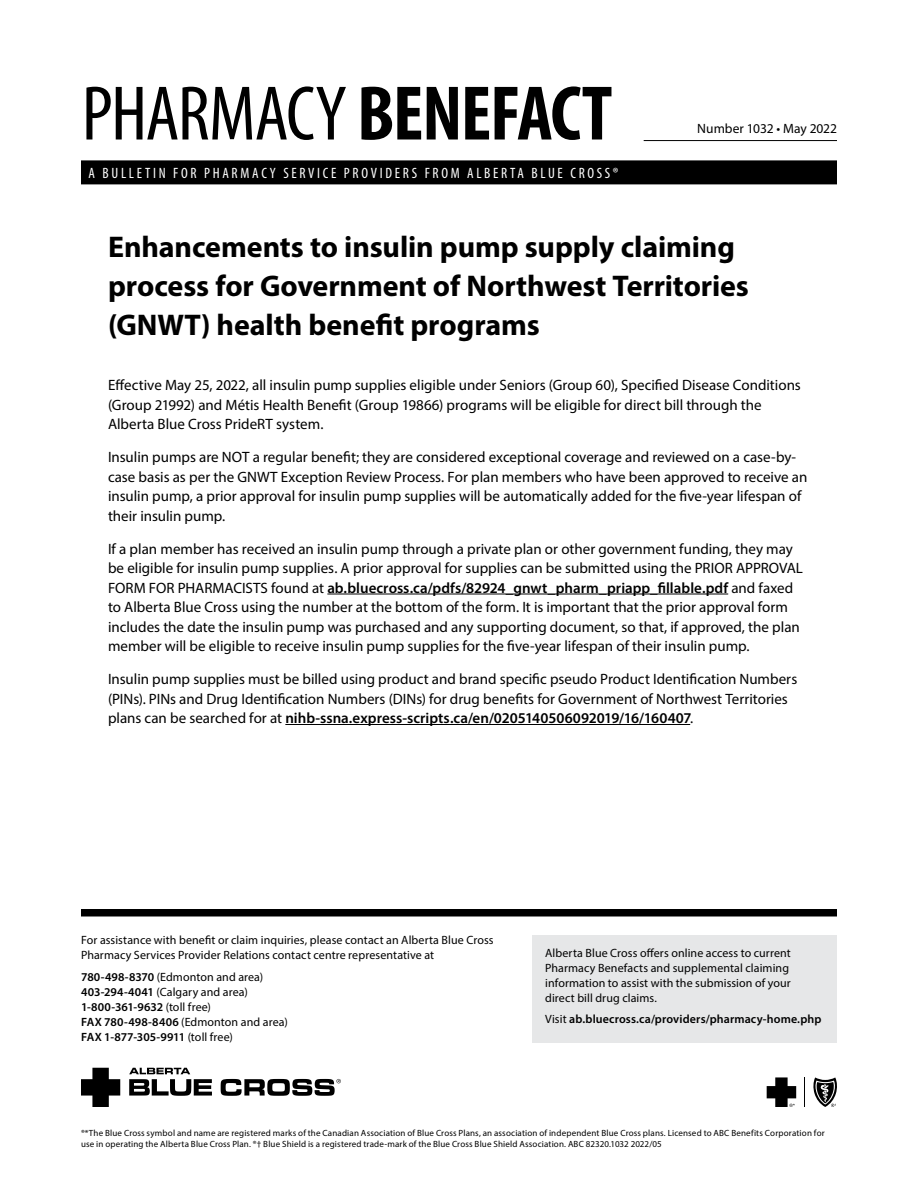
<style>
.page{position:relative;width:918px;height:1188px;background:#fff}
.page>*{position:absolute;margin:0;border:0;box-sizing:border-box;transform-origin:0 0}
.t1{font:condensed 78px "Myriad Pro";letter-spacing:-.02em;color:#000}
.t2{font:700 30px/39px "Myriad Pro";letter-spacing:-.005em;color:#000}
.t3{font:15px/19.5px "Myriad Pro";color:#000}
.t4{font:condensed 15px "Myriad Pro";letter-spacing:.18em;color:#fff}
.t5{font:13.5px "Myriad Pro";color:#000}
.t6{font:12px/15px "Myriad Pro";letter-spacing:.005em;color:#000}
.t7{font:600 12px/15px "Myriad Pro";letter-spacing:.01em;color:#000}
.t8{font:9px/10.8px "Myriad Pro";letter-spacing:.015em;color:#000}
.s1{font-weight:700}
.s2{font-weight:600}
.s3{font-weight:400}
</style>
<div class="page">
<div style="left:81px;top:160px;width:756px;height:24px;background:#000"></div>
<div style="left:532px;top:935px;width:305px;height:108px;background:#e6e7e8"></div>
<div style="left:81px;top:909px;width:756px;height:7px;background:#000"></div>
<svg style="left:813px;top:1077px;width:24px;height:30px"></svg>
<hr style="left:804px;top:1077px;width:1px;height:30px;background:#000">
<svg style="left:767px;top:1077px;width:29px;height:30px"></svg>
<svg style="left:129px;top:1068px;width:83px;height:28px"></svg>
<svg style="left:221px;top:1079px;width:120px;height:17px"></svg>
<svg style="left:81px;top:1068px;width:39px;height:39px"></svg>
<hr style="left:644px;top:140px;width:193px;height:1px;background:#000">
<hr style="left:327px;top:594px;width:401px;height:1px;background:#000">
<hr style="left:285px;top:724px;width:405px;height:1px;background:#000">
<h1 class="t1" style="left:82px;top:67px;width:532px">PHARMACY <span class="s1">BENEFACT</span></h1>
<p class="t4" style="left:89px;top:164px;width:531px">A BULLETIN FOR PHARMACY SERVICE PROVIDERS FROM ALBERTA BLUE CROSS®</p>
<p class="t5" style="left:697px;top:121px;width:141px">Number 1032 • May 2022</p>
<h2 class="t2" style="left:108px;top:226px;width:643px">Enhancements to insulin pump supply claiming process for Government of Northwest Territories (GNWT) health benefit programs</h2>
<p class="t3" style="left:108px;top:375px;width:694px">Effective May 25, 2022, all insulin pump supplies eligible under Seniors (Group 60), Specified Disease Conditions (Group 21992) and Métis Health Benefit (Group 19866) programs will be eligible for direct bill through the<br>Alberta Blue Cross PrideRT system.</p>
<p class="t3" style="left:108px;top:447px;width:701px">Insulin pumps are NOT a regular benefit; they are considered exceptional coverage and reviewed on a case-by&shy;case basis as per the GNWT Exception Review Process. For plan members who have been approved to receive an insulin pump, a prior approval for insulin pump supplies will be automatically added for the five-year lifespan of their insulin pump.</p>
<p class="t3" style="left:108px;top:538px;width:696px">If a plan member has received an insulin pump through a private plan or other government funding, they may be eligible for insulin pump supplies. A prior approval for supplies can be submitted using the PRIOR APPROVAL FORM FOR PHARMACISTS found at <span class="s2">ab.bluecross.ca/pdfs/82924_gnwt_pharm_priapp_fillable.pdf</span> and faxed to Alberta Blue Cross using the number at the bottom of the form. It is important that the prior approval form includes the date the insulin pump was purchased and any supporting document, so that, if approved, the plan member will be eligible to receive insulin pump supplies for the five-year lifespan of their insulin pump.</p>
<p class="t3" style="left:108px;top:669px;width:691px">Insulin pump supplies must be billed using product and brand specific pseudo Product Identification Numbers (PINs). PINs and Drug Identification Numbers (DINs) for drug benefits for Government of Northwest Territories plans can be searched for at <span class="s2">nihb-ssna.express-scripts.ca/en/0205140506092019/16/160407</span>.</p>
<p class="t6" style="left:81px;top:932px;width:414px">For assistance with benefit or claim inquiries, please contact an Alberta Blue Cross<br>Pharmacy Services Provider Relations contact centre representative at</p>
<p class="t7" style="left:81px;top:969px;width:208px">780-498-8370 <span class="s3">(Edmonton and area)<br></span>403-294-4041 <span class="s3">(Calgary and area)<br></span>1-800-361-9632 <span class="s3">(toll free)<br></span>FAX 780-498-8406 <span class="s3">(Edmonton and area)<br></span>FAX 1-877-305-9911 <span class="s3">(toll free)</span></p>
<p class="t6" style="left:545px;top:945px;width:247px">Alberta Blue Cross offers online access to current Pharmacy Benefacts and supplemental claiming information to assist with the submission of your direct bill drug claims.</p>
<p class="t7" style="left:545px;top:1012px;width:278px"><span class="s3">Visit</span> ab.bluecross.ca/providers/pharmacy-home.php</p>
<p class="t8" style="left:81px;top:1128px;width:745px">®*The Blue Cross symbol and name are registered marks of the Canadian Association of Blue Cross Plans, an association of independent Blue Cross plans. Licensed to ABC Benefits Corporation for use in operating the Alberta Blue Cross Plan. ®† Blue Shield is a registered trade-mark of the Blue Cross Blue Shield Association. ABC 82320.1032 2022/05</p>
</div>
